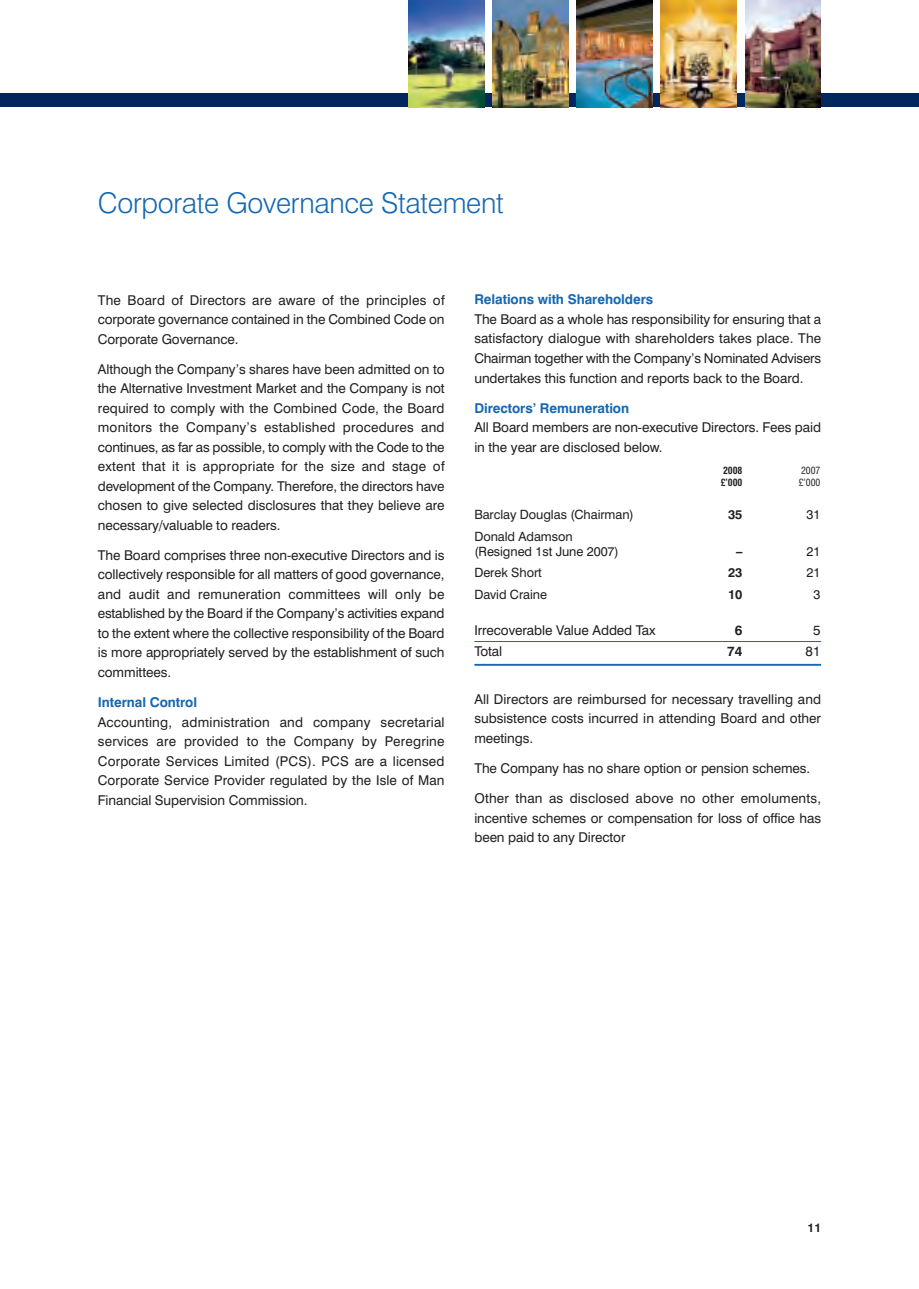
<style>
.page{position:relative;width:919px;height:1289px;background:#fff}
.page>*{position:absolute;margin:0;border:0;box-sizing:border-box;transform-origin:0 0}
.t1{font:300 28.5px "Swiss 721 BT";letter-spacing:-.01em;color:#1468b3}
.t2{font:13.5px/19.5px "Swiss 721 BT";letter-spacing:-.005em;color:#231f20;text-align:justify}
.t3{font:700 13.5px "Swiss 721 BT";letter-spacing:-.005em;color:#1468b3}
.t4{font:700 13.5px "Swiss 721 BT";color:#231f20}
.t5{font:12.75px/15px "Swiss 721 BT";letter-spacing:-.005em;color:#231f20}
.t6{font:700 12.75px "Swiss 721 BT";color:#231f20}
.t7{font:700 12px "Swiss 721 BT";color:#231f20}
.t8{font:700 condensed 9.75px "Swiss 721 BT";letter-spacing:-.005em;color:#231f20}
.t9{font:condensed 9.75px "Swiss 721 BT";letter-spacing:-.005em;color:#231f20}
</style>
<div class="page">
<div style="left:14px;top:93px;width:904px;height:14px;background:#00285f"></div>
<img style="left:408px;top:0;width:76px;height:107px">
<img style="left:492px;top:0;width:76px;height:107px">
<img style="left:576px;top:0;width:76px;height:107px">
<img style="left:660px;top:0;width:76px;height:107px">
<img style="left:745px;top:0;width:75px;height:107px">
<div style="left:0;top:93px;width:13px;height:14px;background:#00285f"></div>
<hr style="left:474px;top:641px;width:347px;height:1px;background:#1468b3">
<hr style="left:474px;top:664px;width:347px;height:1px;background:#1468b3">
<h1 class="t1" style="left:98px;top:193px;width:407px">Corporate Governance Statement</h1>
<p class="t2" style="left:98px;top:291px;width:348px">The Board of Directors are aware of the principles of corporate governance contained in the Combined Code on Corporate Governance.</p>
<p class="t2" style="left:98px;top:360px;width:348px">Although the Company’s shares have been admitted on to the Alternative Investment Market and the Company is not required to comply with the Combined Code, the Board monitors the Company’s established procedures and continues, as far as possible, to comply with the Code to the extent that it is appropriate for the size and stage of development of the Company. Therefore, the directors have chosen to give selected disclosures that they believe are necessary/valuable to readers.</p>
<p class="t2" style="left:98px;top:546px;width:348px">The Board comprises three non-executive Directors and is collectively responsible for all matters of good governance, and audit and remuneration committees will only be established by the Board if the Company’s activities expand to the extent where the collective responsibility of the Board is more appropriately served by the establishment of such committees.</p>
<p class="t3" style="left:98px;top:697px;width:101px">Internal Control</p>
<p class="t2" style="left:98px;top:713px;width:348px">Accounting, administration and company secretarial services are provided to the Company by Peregrine Corporate Services Limited (PCS). PCS are a licensed Corporate Service Provider regulated by the Isle of Man Financial Supervision Commission.</p>
<p class="t3" style="left:474px;top:295px;width:180px">Relations with Shareholders</p>
<p class="t2" style="left:474px;top:311px;width:348px">The Board as a whole has responsibility for ensuring that a satisfactory dialogue with shareholders takes place. The Chairman together with the Company’s Nominated Advisers undertakes this function and reports back to the Board.</p>
<p class="t3" style="left:474px;top:403px;width:156px">Directors’ Remuneration</p>
<p class="t2" style="left:474px;top:419px;width:348px">All Board members are non-executive Directors. Fees paid in the year are disclosed below.</p>
<p class="t8" style="left:723px;top:467px;width:21px">2008</p>
<p class="t9" style="left:801px;top:467px;width:21px">2007</p>
<p class="t8" style="left:720px;top:479px;width:23px">£’000</p>
<p class="t9" style="left:798px;top:479px;width:23px">£’000</p>
<p class="t5" style="left:474px;top:508px;width:161px">Barclay Douglas (Chairman)</p>
<p class="t6" style="left:728px;top:510px;width:16px">35</p>
<p class="t5" style="left:806px;top:508px;width:15px">31</p>
<p class="t5" style="left:474px;top:530px;width:146px">Donald Adamson (Resigned 1st June 2007)</p>
<p class="t6" style="left:736px;top:546px;width:8px">–</p>
<p class="t5" style="left:806px;top:545px;width:15px">21</p>
<p class="t5" style="left:474px;top:566px;width:69px">Derek Short</p>
<p class="t6" style="left:728px;top:568px;width:16px">23</p>
<p class="t5" style="left:806px;top:566px;width:15px">21</p>
<p class="t5" style="left:474px;top:588px;width:74px">David Craine</p>
<p class="t6" style="left:728px;top:589px;width:16px">10</p>
<p class="t5" style="left:813px;top:588px;width:8px">3</p>
<p class="t2" style="left:474px;top:622px;width:183px">Irrecoverable Value Added Tax</p>
<p class="t4" style="left:734px;top:625px;width:9px">6</p>
<p class="t2" style="left:812px;top:622px;width:9px">5</p>
<p class="t2" style="left:474px;top:643px;width:29px">Total</p>
<p class="t4" style="left:727px;top:646px;width:17px">74</p>
<p class="t2" style="left:805px;top:643px;width:16px">81</p>
<p class="t2" style="left:474px;top:690px;width:348px">All Directors are reimbursed for necessary travelling and subsistence costs incurred in attending Board and other meetings.</p>
<p class="t2" style="left:474px;top:760px;width:337px">The Company has no share option or pension schemes.</p>
<p class="t2" style="left:474px;top:790px;width:348px">Other than as disclosed above no other emoluments, incentive schemes or compensation for loss of office has been paid to any Director</p>
<p class="t7" style="left:807px;top:1223px;width:15px">11</p>
</div>
